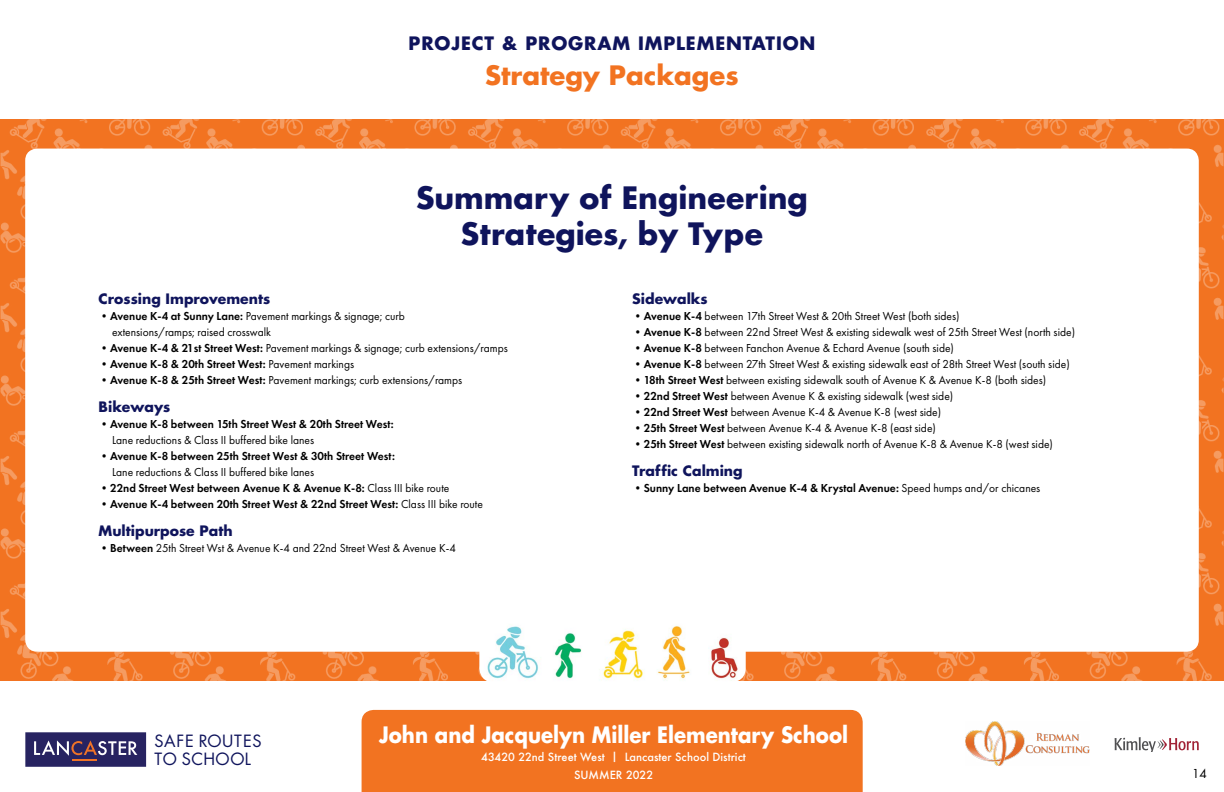
<style>
.page{position:relative;width:1224px;height:792px;background:#fff}
.page>*{position:absolute;margin:0;border:0;box-sizing:border-box;transform-origin:0 0}
.t1{font:700 30px/36px "Futura";color:#0f145c;text-align:center}
.t2{font:700 26px "Futura";color:#f27321}
.t3{font:700 22px "Futura";color:#fff;scale:.9 1}
.t4{font:700 18px "Futura";letter-spacing:.05em;color:#0f145c}
.t5{font:16.4px/17.8px "Futura";letter-spacing:.025em;color:#0f145c}
.t6{font:700 14px "Futura";color:#0f145c}
.t7{font:12px/16px "Futura PT";color:#000;scale:.96 1}
.t8{font:600 12px "Futura PT";color:#000;scale:.96 1}
.t9{font:12px "Futura";color:#000}
.t10{font:500 11px/18px "Futura";color:#fff;text-align:center}
.s1{font-weight:600}
.s2{font-weight:400}
</style>
<div class="page">
<div style="left:362px;top:710px;width:501px;height:82px;background:#f27321"></div>
<svg style="left:25px;top:732px;width:121px;height:35px;background:#443d71"></svg>
<hr style="left:73px;top:759px;width:24px;height:2px;background:#ef7327">
<svg style="left:1115px;top:737px;width:84px;height:15px"></svg>
<img style="left:965px;top:721px;width:125px;height:45px">
<img style="left:0;top:119px;width:1224px;height:562px">
<div style="left:25px;top:149px;width:1174px;height:503px;background:#fff;border-radius:12px"></div>
<img style="left:479px;top:626px;width:267px;height:55px">
<h3 class="t4" style="left:409px;top:31px;width:408px">PROJECT &amp; PROGRAM IMPLEMENTATION</h3>
<h2 class="t2" style="left:485px;top:58px;width:255px">Strategy Packages</h2>
<h1 class="t1" style="left:416px;top:179px;width:393px">Summary of Engineering<br>Strategies, by Type</h1>
<p class="t6" style="left:99px;top:289px;width:173px">Crossing Improvements</p>
<p class="t7" style="left:112px;top:308px;width:307px;text-indent:-13px"><span class="s1">•Avenue K-4 at Sunny Lane:</span> Pavement markings &amp; signage; curb extensions/ramps; raised crosswalk</p>
<p class="t7" style="left:99px;top:340px;width:428px"><span class="s1">•Avenue K-4 &amp; 21st Street West:</span> Pavement markings &amp; signage; curb extensions/ramps</p>
<p class="t8" style="left:99px;top:356px;width:268px">•Avenue K-8 &amp; 20th Street West: <span class="s2">Pavement markings</span></p>
<p class="t7" style="left:99px;top:372px;width:380px"><span class="s1">•Avenue K-8 &amp; 25th Street West:</span> Pavement markings; curb extensions/ramps</p>
<p class="t6" style="left:99px;top:397px;width:73px">Bikeways</p>
<p class="t8" style="left:99px;top:416px;width:309px">•Avenue K-8 between 15th Street West &amp; 20th Street West:</p>
<p class="t7" style="left:112px;top:432px;width:212px">Lane reductions &amp; Class II buffered bike lanes</p>
<p class="t8" style="left:99px;top:448px;width:310px">•Avenue K-8 between 25th Street West &amp; 30th Street West:</p>
<p class="t7" style="left:112px;top:464px;width:212px">Lane reductions &amp; Class II buffered bike lanes</p>
<p class="t8" style="left:99px;top:480px;width:367px">•22nd Street West between Avenue K &amp; Avenue K-8: <span class="s2">Class III bike route</span></p>
<p class="t8" style="left:99px;top:496px;width:402px">•Avenue K-4 between 20th Street West &amp; 22nd Street West: <span class="s2">Class III bike route</span></p>
<p class="t6" style="left:99px;top:521px;width:136px">Multipurpose Path</p>
<p class="t7" style="left:99px;top:540px;width:374px"><span class="s1">•Between</span> 25th Street Wst &amp; Avenue K-4 and 22nd Street West &amp; Avenue K-4</p>
<p class="t6" style="left:632px;top:289px;width:77px">Sidewalks</p>
<p class="t7" style="left:632px;top:308px;width:342px"><span class="s1">•Avenue K-4</span> between 17th Street West &amp; 20th Street West (both sides)</p>
<p class="t7" style="left:632px;top:324px;width:463px"><span class="s1">•Avenue K-8</span> between 22nd Street West &amp; existing sidewalk west of 25th Street West (north side)</p>
<p class="t7" style="left:632px;top:340px;width:337px"><span class="s1">•Avenue K-8</span> between Fanchon Avenue &amp; Echard Avenue (south side)</p>
<p class="t7" style="left:632px;top:356px;width:457px"><span class="s1">•Avenue K-8</span> between 27th Street West &amp; existing sidewalk east of 28th Street West (south side)</p>
<p class="t7" style="left:632px;top:372px;width:433px"><span class="s1">•18th Street West</span> between existing sidewalk south of Avenue K &amp; Avenue K-8 (both sides)</p>
<p class="t7" style="left:632px;top:388px;width:336px"><span class="s1">•22nd Street West</span> between Avenue K &amp; existing sidewalk (west side)</p>
<p class="t7" style="left:632px;top:404px;width:323px"><span class="s1">•22nd Street West</span> between Avenue K-4 &amp; Avenue K-8 (west side)</p>
<p class="t7" style="left:632px;top:420px;width:318px"><span class="s1">•25th Street West</span> between Avenue K-4 &amp; Avenue K-8 (east side)</p>
<p class="t7" style="left:632px;top:436px;width:440px"><span class="s1">•25th Street West</span> between existing sidewalk north of Avenue K-8 &amp; Avenue K-8 (west side)</p>
<p class="t6" style="left:632px;top:461px;width:112px">Traffic Calming</p>
<p class="t8" style="left:632px;top:481px;width:427px">•Sunny Lane between Avenue K-4 &amp; Krystal Avenue: <span class="s2">Speed humps and/or chicanes</span></p>
<h3 class="t5" style="left:154px;top:732px;width:109px">SAFE ROUTES<br>TO SCHOOL</h3>
<h3 class="t3" style="left:379px;top:719px;width:523px">John and Jacquelyn Miller Elementary School</h3>
<p class="t10" style="left:481px;top:748px;width:266px">43420 22nd Street West | Lancaster School District<br>SUMMER 2022</p>
<p class="t9" style="left:1192px;top:765px;width:16px">14</p>
</div>
